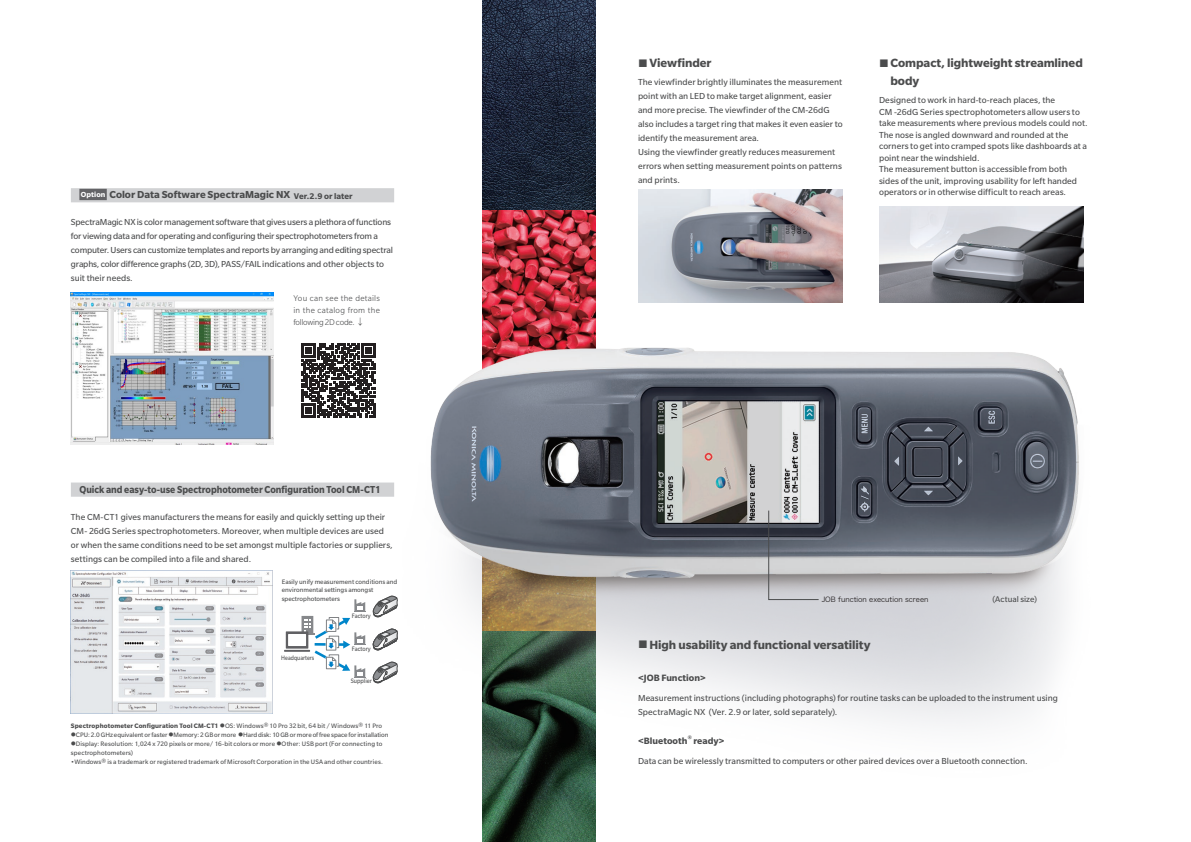
<style>
.page{position:relative;width:1191px;height:842px;background:#fff}
.page>*{position:absolute;margin:0;border:0;box-sizing:border-box;transform-origin:0 0}
.t1{font:700 13px/18px "Slate Pro";letter-spacing:-.005em;color:#4b4c4d}
.t2{font:700 11px "Slate Pro";color:#4b4c4d;scale:.9 1}
.t3{font:700 11px "Slate Pro";color:#4b4c4d}
.t4{font:700 10px "Slate Pro";letter-spacing:.005em;color:#4b4c4d}
.t5{font:9.5px/14px "Slate Pro";color:#4b4c4d}
.t6{font:300 9px/12px "Slate Pro";letter-spacing:.025em;color:#4b4c4d;text-align:justify}
.t7{font:9px "Slate Pro";letter-spacing:.005em;color:#4b4c4d}
.t8{font:7px/8.4px "Slate Pro";letter-spacing:.005em;color:#4b4c4d}
.t9{font:7px "Hira Kaku Pro W3";color:#231f20}
.t10{font:7px "Slate Pro";letter-spacing:.005em;color:#4b4c4d;scale:.89 1}
.t11{font:7px "Slate Pro";letter-spacing:.005em;color:#4b4c4d;scale:.84 1}
.s1{font-size:8px;color:#fff}
.s2{font-size:9px}
.s3{font-family:"Hira Kaku Pro W3";font-weight:400}
.s4{font-weight:700}
</style>
<div class="page">
<img style="left:482px;top:0;width:113px;height:216px">
<img style="left:467px;top:216px;width:617px;height:626px">
<svg style="left:373px;top:596px;width:24px;height:21px"></svg>
<svg style="left:373px;top:629px;width:24px;height:21px"></svg>
<svg style="left:373px;top:662px;width:24px;height:21px"></svg>
<svg style="left:300px;top:599px;width:66px;height:79px"></svg>
<div style="left:286px;top:631px;width:22px;height:18px;background:#606063"></div>
<hr style="left:284px;top:650px;width:26px;height:2px;background:#606063">
<div style="left:288px;top:634px;width:18px;height:12px;background:#fff"></div>
<img style="left:430px;top:336px;width:654px;height:255px">
<div style="left:71px;top:482px;width:323px;height:15px;background:#d1d2d4"></div>
<img style="left:71px;top:570px;width:201px;height:143px">
<div style="left:71px;top:188px;width:323px;height:14px;background:#d1d2d4"></div>
<div style="left:79px;top:189px;width:28px;height:11px;background:#636366"></div>
<img style="left:71px;top:292px;width:203px;height:152px">
<svg style="left:768px;top:510px;width:51px;height:90px;background:#97999e"></svg>
<img style="left:879px;top:207px;width:204px;height:95px">
<img style="left:638px;top:190px;width:204px;height:112px">
<svg style="left:301px;top:344px;width:74px;height:74px"></svg>
<svg style="left:639px;top:641px;width:7px;height:7px"></svg>
<p class="t3" style="left:81px;top:189px;width:273px"><span class="s1">Option</span> Color Data Software SpectraMagic NX <span class="s2">Ver.2.9 or later</span></p>
<p class="t5" style="left:71px;top:215px;width:324px">SpectraMagic NX is color management software that gives users a plethora of functions for viewing data and for operating and configuring their spectrophotometers from a computer. Users can customize templates and reports by arranging and editing spectral graphs, color difference graphs (2D, 3D), PASS/FAIL indications and other objects to suit their needs.</p>
<p class="t6" style="left:293px;top:292px;width:88px">You can see the details in the catalog from the following 2D code. <span class="s3">↓</span></p>
<p class="t2" style="left:79px;top:483px;width:336px">Quick and easy-to-use Spectrophotometer Configuration Tool CM-CT1</p>
<p class="t5" style="left:71px;top:510px;width:323px">The CM-CT1 gives manufacturers the means for easily and quickly setting up their CM- 26dG Series spectrophotometers. Moreover, when multiple devices are used or when the same conditions need to be set amongst multiple factories or suppliers, settings can be compiled into a file and shared.</p>
<p class="t8" style="left:282px;top:578px;width:117px">Easily unify measurement conditions and environmental settings amongst spectrophotometers</p>
<p class="t11" style="left:281px;top:654px;width:41px">Headquarters</p>
<p class="t10" style="left:352px;top:612px;width:23px">Factory</p>
<p class="t10" style="left:352px;top:645px;width:23px">Factory</p>
<p class="t10" style="left:351px;top:677px;width:25px">Supplier</p>
<p class="t8" style="left:71px;top:721px;width:313px"><span class="s4">Spectrophotometer Configuration Tool CM-CT1</span> ●OS: Windows® 10 Pro 32 bit, 64 bit / Windows® 11 Pro</p>
<p class="t8" style="left:71px;top:730px;width:319px">●CPU: 2.0 GHz equivalent or faster ●Memory: 2 GB or more ●Hard disk: 10 GB or more of free space for installation</p>
<p class="t8" style="left:71px;top:739px;width:313px;line-height:9px">●Display: Resolution: 1,024 x 720 pixels or more/ 16-bit colors or more ●Other: USB port (For connecting to spectrophotometers)</p>
<p class="t8" style="left:71px;top:757px;width:313px">•Windows® is a trademark or registered trademark of Microsoft Corporation in the USA and other countries.</p>
<h1 class="t1" style="left:649px;top:54px;width:64px">Viewfinder</h1>
<p class="t5" style="left:638px;top:75px;width:206px">The viewfinder brightly illuminates the measurement point with an LED to make target alignment, easier and more precise. The viewfinder of the CM-26dG also includes a target ring that makes it even easier to identify the measurement area.<br>Using the viewfinder greatly reduces measurement errors when setting measurement points on patterns and prints.</p>
<h1 class="t1" style="left:890px;top:54px;width:194px">Compact, lightweight streamlined body</h1>
<p class="t5" style="left:879px;top:94px;width:210px;line-height:11.5px">Designed to work in hard-to-reach places, the<br>CM -26dG Series spectrophotometers allow users to take measurements where previous models could not.<br>The nose is angled downward and rounded at the corners to get into cramped spots like dashboards at a point near the windshield.<br>The measurement button is accessible from both sides of the unit, improving usability for left handed operators or in otherwise difficult to reach areas.</p>
<p class="t9" style="left:821px;top:593px;width:108px">JOB function execution screen</p>
<p class="t7" style="left:992px;top:595px;width:46px">(Actual size)</p>
<h1 class="t1" style="left:649px;top:635px;width:223px">High usability and functional versatility</h1>
<p class="t4" style="left:638px;top:672px;width:69px">&lt;JOB Function&gt;</p>
<p class="t5" style="left:638px;top:691px;width:421px">Measurement instructions (including photographs) for routine tasks can be uploaded to the instrument using<br>SpectraMagic NX (Ver. 2.9 or later, sold separately).</p>
<p class="t4" style="left:638px;top:735px;width:88px">&lt;Bluetooth<sup>®</sup> ready&gt;</p>
<p class="t5" style="left:638px;top:753px;width:391px">Data can be wirelessly transmitted to computers or other paired devices over a Bluetooth connection.</p>
</div>
